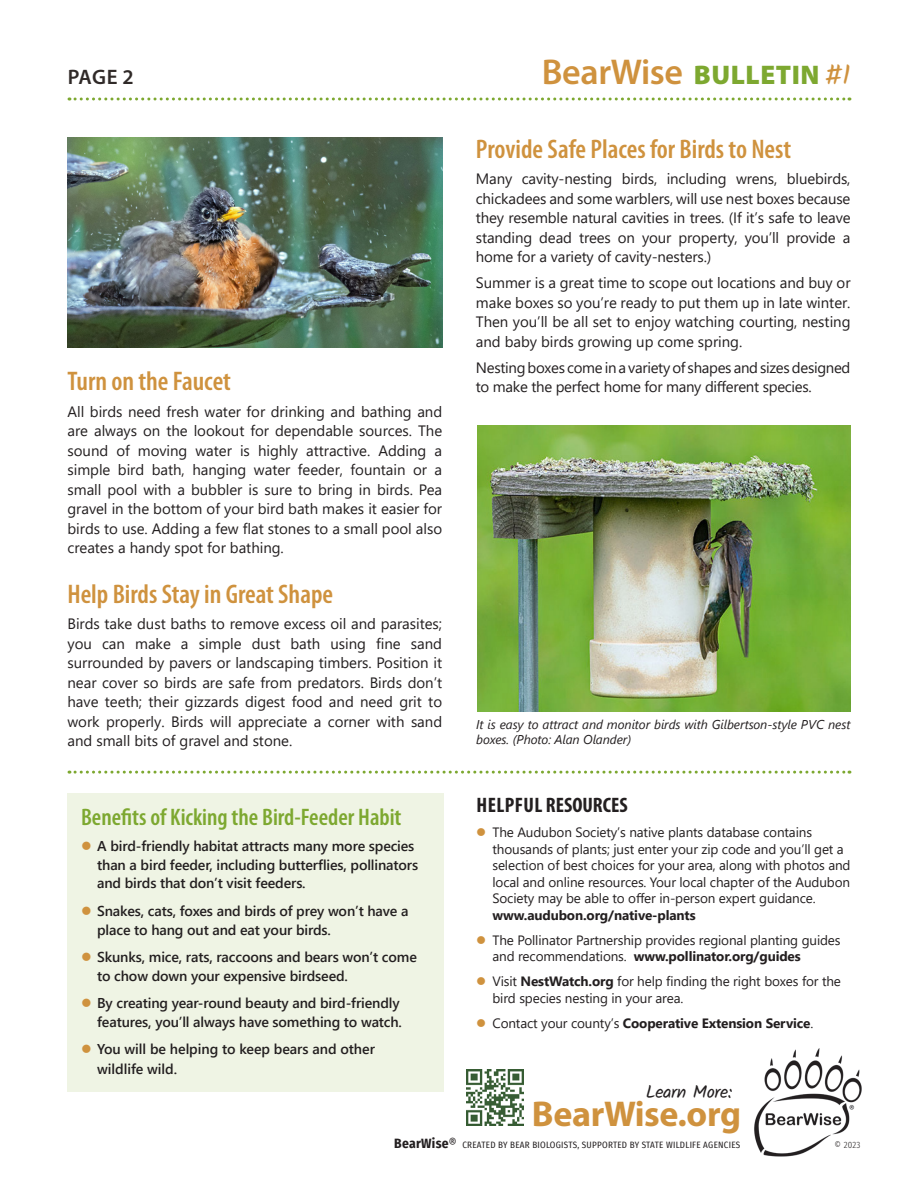
<style>
.page{position:relative;width:918px;height:1188px;background:#fff}
.page>*{position:absolute;margin:0;border:0;box-sizing:border-box;transform-origin:0 0}
.headline{font:600 36px "Myriad Pro";letter-spacing:-.01em;color:#cf923e}
.t1{font:700 36px "Myriad Pro";letter-spacing:-.01em;color:#cf923e}
.subhead-more_space{font:600 condensed 27px "Myriad Pro";color:#cf923e}
.subhead{font:600 condensed 24px "Myriad Pro";color:#7da830}
.body{font:700 condensed 21px "Myriad Pro";color:#231f20}
.headline-2{font:600 21px "Myriad Pro";color:#302a28}
.t2{font:18px "Kalam";letter-spacing:-.02em;color:#231f20}
.body-2{font:15px/19.5px "Segoe UI";letter-spacing:-.005em;color:#231f20;text-align:justify}
.body-tabs__gold_bull{font:600 14.25px/18.8px "Segoe UI";letter-spacing:-.01em;color:#231f20}
.body-tabs__gold_bull-2{font:13.5px/16.5px "Segoe UI";letter-spacing:-.01em;color:#231f20}
.body-tabs__gold_bull-3{font:700 13.5px "Segoe UI";letter-spacing:-.01em;color:#231f20}
.images{font:italic 12.75px/15px "Segoe UI";letter-spacing:-.005em;color:#231f20}
.t3{font:9px "Fira Sans Condensed";letter-spacing:.03em;color:#231f20}
.t4{font:300 9px "Fira Sans Condensed";color:#231f20}
.s1{font-weight:900;font-size:27px;color:#7da830}
.s2{font-family:"Kalam";font-weight:400;font-size:27px}
.s3{font-weight:700}
.s4{font-weight:400}
.s5{font-weight:700;font-size:13.5px}
.s6{font-size:13.5px}
</style>
<div class="page">
<img style="left:754px;top:1048px;width:108px;height:109px">
<img style="left:467px;top:1069px;width:56px;height:57px">
<img style="left:68px;top:138px;width:374px;height:209px">
<img style="left:477px;top:425px;width:373px;height:287px">
<svg style="left:69px;top:98px;width:781px;height:2px"></svg>
<div style="left:68px;top:793px;width:376px;height:298px;background:#eff4e4"></div>
<svg style="left:69px;top:771px;width:781px;height:3px"></svg>
<h1 class="headline-2" style="left:68px;top:63px;width:68px">PAGE 2</h1>
<h1 class="headline" style="left:542px;top:49px;width:310px">BearWise <span class="s1">BULLETIN</span> <span class="s2">#1</span></h1>
<h2 class="subhead-more_space" style="left:68px;top:365px;width:165px">Turn on the Faucet</h2>
<p class="body-2" style="left:68px;top:400px;width:376px">All birds need fresh water for drinking and bathing and are always on the lookout for dependable sources. The sound of moving water is highly attractive. Adding a simple bird bath, hanging water feeder, fountain or a small pool with a bubbler is sure to bring in birds. Pea gravel in the bottom of your bird bath makes it easier for birds to use. Adding a few flat stones to a small pool also creates a handy spot for bathing.</p>
<h2 class="subhead-more_space" style="left:68px;top:577px;width:267px">Help Birds Stay in Great Shape</h2>
<p class="body-2" style="left:68px;top:613px;width:376px">Birds take dust baths to remove excess oil and parasites; you can make a simple dust bath using fine sand surrounded by pavers or landscaping timbers. Position it near cover so birds are safe from predators. Birds don’t have teeth; their gizzards digest food and need grit to work properly. Birds will appreciate a corner with sand and small bits of gravel and stone.</p>
<h2 class="subhead" style="left:81px;top:802px;width:322px">Benefits of Kicking the Bird-Feeder Habit</h2>
<p class="body-tabs__gold_bull" style="left:97px;top:835px;width:323px">A bird-friendly habitat attracts many more species than a bird feeder, including butterflies, pollinators and birds that don’t visit feeders.</p>
<p class="body-tabs__gold_bull" style="left:97px;top:900px;width:313px">Snakes, cats, foxes and birds of prey won’t have a place to hang out and eat your birds.</p>
<p class="body-tabs__gold_bull" style="left:97px;top:946px;width:321px">Skunks, mice, rats, raccoons and bears won’t come to chow down your expensive birdseed.</p>
<p class="body-tabs__gold_bull" style="left:97px;top:993px;width:306px">By creating year-round beauty and bird-friendly features, you’ll always have something to watch.</p>
<p class="body-tabs__gold_bull" style="left:97px;top:1038px;width:279px;line-height:19.5px">You will be helping to keep bears and other wildlife wild.</p>
<h2 class="subhead-more_space" style="left:476px;top:132px;width:317px">Provide Safe Places for Birds to Nest</h2>
<p class="body-2" style="left:476px;top:168px;width:376px">Many cavity-nesting birds, including wrens, bluebirds, chickadees and some warblers, will use nest boxes because they resemble natural cavities in trees. (If it’s safe to leave standing dead trees on your property, you’ll provide a home for a variety of cavity-nesters.)</p>
<p class="body-2" style="left:476px;top:272px;width:376px">Summer is a great time to scope out locations and buy or make boxes so you’re ready to put them up in late winter.<br>Then you’ll be all set to enjoy watching courting, nesting and baby birds growing up come spring.</p>
<p class="body-2" style="left:476px;top:356px;width:376px">Nesting boxes come in a variety of shapes and sizes designed to make the perfect home for many different species.</p>
<p class="images" style="left:476px;top:715px;width:376px">It is easy to attract and monitor birds with Gilbertson-style PVC nest boxes. (Photo: Alan Olander)</p>
<p class="body" style="left:476px;top:792px;width:153px">HELPFUL RESOURCES</p>
<p class="body-tabs__gold_bull-2" style="left:492px;top:823px;width:360px">The Audubon Society’s native plants database contains thousands of plants; just enter your zip code and you’ll get a selection of best choices for your area, along with photos and local and online resources. Your local chapter of the Audubon Society may be able to offer in-person expert guidance. <span class="s3">www.audubon.org/native-plants</span></p>
<p class="body-tabs__gold_bull-2" style="left:492px;top:931px;width:350px">The Pollinator Partnership provides regional planting guides and recommendations. <span class="s3">www.pollinator.org/guides</span></p>
<p class="body-tabs__gold_bull-2" style="left:492px;top:972px;width:350px">Visit <span class="s3">NestWatch.org</span> for help finding the right boxes for the bird species nesting in your area.</p>
<p class="body-tabs__gold_bull-3" style="left:492px;top:1011px;width:322px"><span class="s4">Contact your county’s</span> Cooperative Extension Service<span class="s4">.</span></p>
<p class="t2" style="left:646px;top:1079px;width:88px">Learn More:</p>
<h1 class="t1" style="left:532px;top:1090px;width:211px">BearWise.org</h1>
<p class="t3" style="left:394px;top:1138px;width:348px"><span class="s5">BearWise</span><span class="s6">®</span> CREATED BY BEAR BIOLOGISTS, SUPPORTED BY STATE WILDLIFE AGENCIES</p>
<p class="t4" style="left:835px;top:1138px;width:27px">© 2023</p>
</div>
